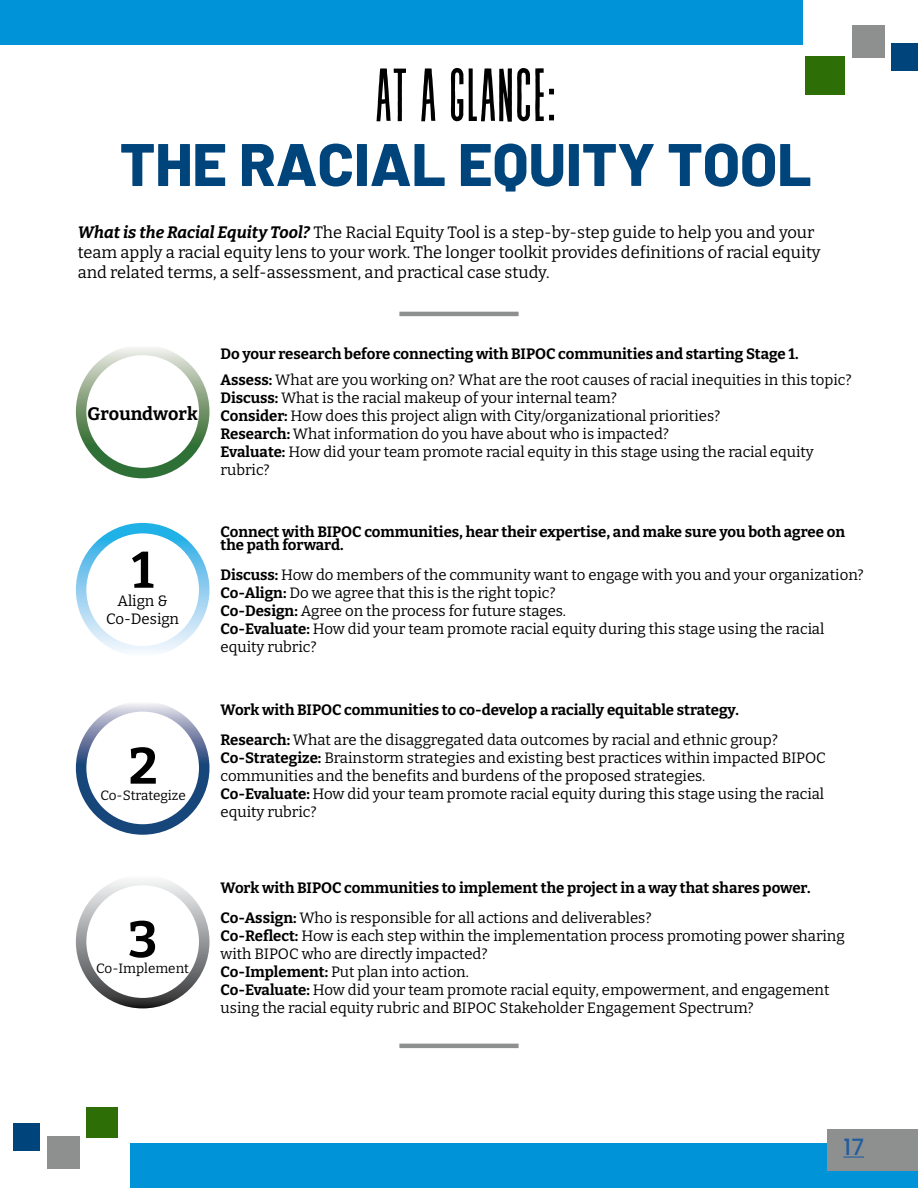
<style>
.page{position:relative;width:918px;height:1188px;background:#fff}
.page>*{position:absolute;margin:0;border:0;box-sizing:border-box;transform-origin:0 0}
.t1{font:75px "Revive 80 Tall";color:#000}
.t2{font:800 60px "Barlow";color:#00447c}
.t3{font:700 51px "Bitter";color:#000}
.t4{font:500 22.5px "Poppins";color:#215e9e}
.t5{font:700 18px "Bitter";color:#000}
.t6{font:16.5px/19.8px "Bitter";color:#000}
.t7{font:15px/18px "Bitter";color:#000}
.t8{font:700 15px/13.5px "Bitter";color:#000}
.t9{font:13.5px "Bitter";color:#000}
.s1{font-weight:700;font-style:italic}
.s2{font-weight:700}
</style>
<div class="page">
<div style="left:86px;top:1107px;width:32px;height:30px;background:#2d6f06"></div>
<div style="left:47px;top:1136px;width:33px;height:33px;background:#8e908f"></div>
<div style="left:14px;top:1123px;width:26px;height:27px;background:#00447c"></div>
<div style="left:131px;top:1143px;width:787px;height:45px;background:#0093d7"></div>
<div style="left:827px;top:1129px;width:91px;height:42px;background:#8e908f"></div>
<hr style="left:844px;top:1156px;width:20px;height:2px;background:#215e9e">
<div style="left:0;top:0;width:803px;height:45px;background:#0093d7"></div>
<div style="left:806px;top:56px;width:39px;height:39px;background:#2d6f06"></div>
<div style="left:852px;top:25px;width:33px;height:32px;background:#8e908f"></div>
<div style="left:891px;top:43px;width:27px;height:27px;background:#00447c"></div>
<hr style="left:399px;top:1044px;width:120px;height:4px;background:#8e908f">
<div style="left:76px;top:345px;width:133px;height:133px;border:10px solid #fff;border-radius:50%"></div>
<div style="left:76px;top:523px;width:133px;height:134px;border:10px solid #fff;border-radius:50%"></div>
<div style="left:76px;top:875px;width:133px;height:133px;border:10px solid #fff;border-radius:50%"></div>
<div style="left:76px;top:701px;width:133px;height:134px;border:10px solid #fff;border-radius:50%"></div>
<hr style="left:399px;top:312px;width:120px;height:4px;background:#8e908f">
<h1 class="t1" style="left:375px;top:57px;width:183px">AT A GLANCE:</h1>
<h2 class="t2" style="left:120px;top:120px;width:693px">THE RACIAL EQUITY TOOL</h2>
<p class="t6" style="left:78px;top:222px;width:744px"><span class="s1">What is the Racial Equity Tool?</span> The Racial Equity Tool is a step-by-step guide to help you and your team apply a racial equity lens to your work. The longer toolkit provides definitions of racial equity and related terms, a self-assessment, and practical case study.</p>
<p class="t5" style="left:88px;top:402px;width:112px">Groundwork</p>
<h3 class="t3" style="left:132px;top:538px;width:24px">1</h3>
<p class="t7" style="left:106px;top:591px;width:74px;text-align:center">Align &amp;<br>Co-Design</p>
<h3 class="t3" style="left:129px;top:734px;width:30px">2</h3>
<p class="t9" style="left:100px;top:787px;width:87px">Co-Strategize</p>
<p class="t8" style="left:221px;top:346px;width:579px">Do your research before connecting with BIPOC communities and starting Stage 1.</p>
<p class="t7" style="left:221px;top:371px;width:633px"><span class="s2">Assess:</span> What are you working on? What are the root causes of racial inequities in this topic?<br><span class="s2">Discuss:</span> What is the racial makeup of your internal team?<br><span class="s2">Consider:</span> How does this project align with City/organizational priorities?<br><span class="s2">Research:</span> What information do you have about who is impacted?<br><span class="s2">Evaluate:</span> How did your team promote racial equity in this stage using the racial equity rubric?</p>
<p class="t8" style="left:221px;top:525px;width:626px">Connect with BIPOC communities, hear their expertise, and make sure you both agree on the path forward.</p>
<p class="t7" style="left:221px;top:565px;width:645px"><span class="s2">Discuss:</span> How do members of the community want to engage with you and your organization?<br><span class="s2">Co-Align:</span> Do we agree that this is the right topic?<br><span class="s2">Co-Design:</span> Agree on the process for future stages.<br><span class="s2">Co-Evaluate:</span> How did your team promote racial equity during this stage using the racial equity rubric?</p>
<p class="t8" style="left:221px;top:703px;width:520px">Work with BIPOC communities to co-develop a racially equitable strategy.</p>
<p class="t7" style="left:221px;top:730px;width:607px"><span class="s2">Research:</span> What are the disaggregated data outcomes by racial and ethnic group?<br><span class="s2">Co-Strategize:</span> Brainstorm strategies and existing best practices within impacted BIPOC communities and the benefits and burdens of the proposed strategies.<br><span class="s2">Co-Evaluate:</span> How did your team promote racial equity during this stage using the racial equity rubric?</p>
<h3 class="t3" style="left:128px;top:907px;width:31px">3</h3>
<p class="t9" style="left:96px;top:960px;width:94px">Co-Implement</p>
<p class="t8" style="left:221px;top:881px;width:592px">Work with BIPOC communities to implement the project in a way that shares power.</p>
<p class="t7" style="left:221px;top:908px;width:626px"><span class="s2">Co-Assign:</span> Who is responsible for all actions and deliverables?<br><span class="s2">Co-Reflect:</span> How is each step within the implementation process promoting power sharing with BIPOC who are directly impacted?<br><span class="s2">Co-Implement:</span> Put plan into action.<br><span class="s2">Co-Evaluate:</span> How did your team promote racial equity, empowerment, and engagement using the racial equity rubric and BIPOC Stakeholder Engagement Spectrum?</p>
<h3 class="t4" style="left:844px;top:1134px;width:22px">17</h3>
</div>
